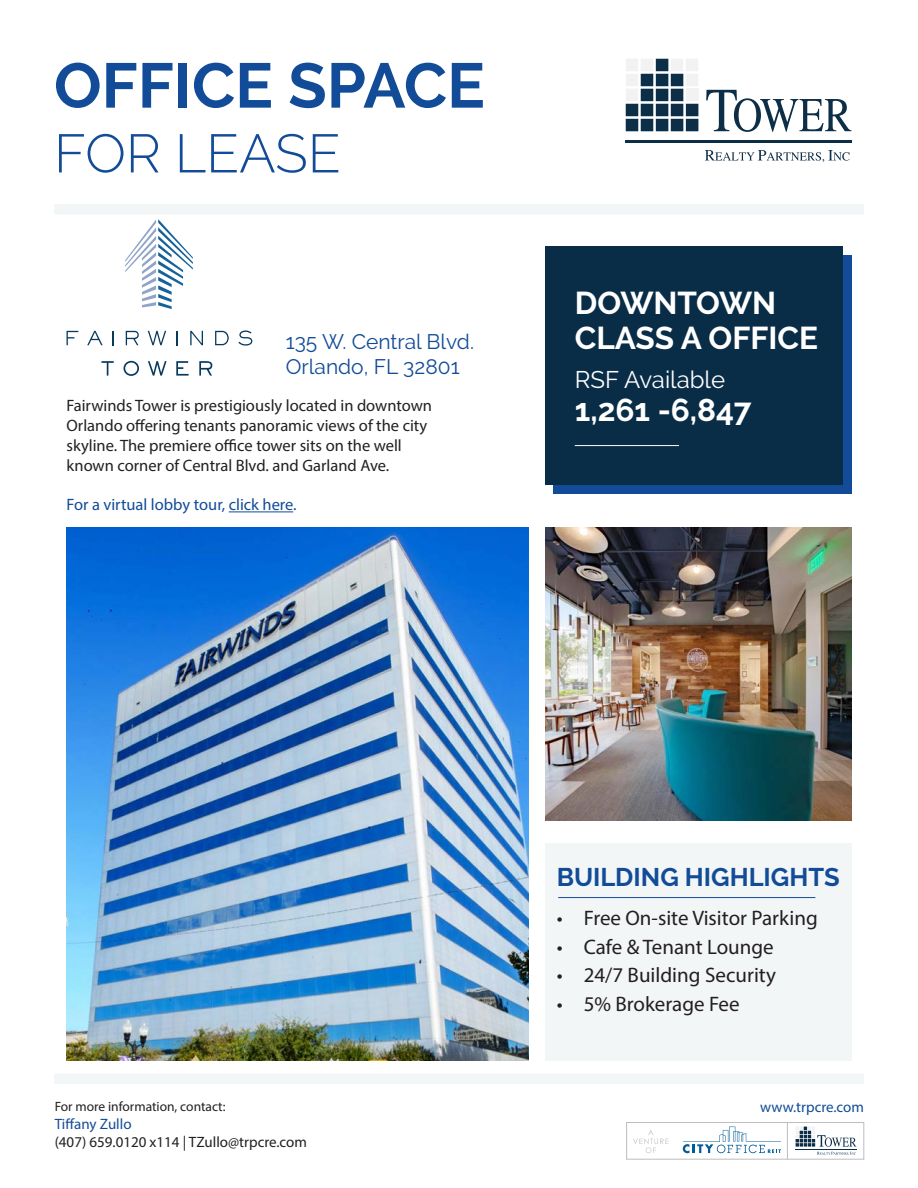
<style>
.page{position:relative;width:918px;height:1188px;background:#fff}
.page>*{position:absolute;margin:0;border:0;box-sizing:border-box;transform-origin:0 0}
.t1{font:700 63px "Raleway";color:#124c98}
.t2{font:300 54px "Raleway";color:#124c98}
.t3{font:700 31.5px/34.5px "Raleway";color:#fff}
.t4{font:700 25.5px "Raleway";color:#124c98}
.t5{font:24px "Raleway";color:#fff}
.t6{font:21px "Myriad Pro";color:#231f20}
.t7{font:21px "Raleway";color:#124c98}
.t8{font:16.5px/19.8px "Myriad Pro";color:#231f20}
.t9{font:16.5px "Myriad Pro";color:#124c98}
.t10{font:15px "Myriad Pro";color:#231f20}
.t11{font:15px "Myriad Pro";color:#124c98}
.t12{font:13.5px "Myriad Pro";color:#231f20}
</style>
<div class="page">
<img style="left:67px;top:527px;width:461px;height:534px">
<svg style="left:67px;top:331px;width:11px;height:14px"></svg>
<svg style="left:87px;top:331px;width:16px;height:14px"></svg>
<svg style="left:113px;top:331px;width:1px;height:14px"></svg>
<svg style="left:126px;top:331px;width:13px;height:14px"></svg>
<svg style="left:148px;top:331px;width:18px;height:14px"></svg>
<svg style="left:176px;top:331px;width:2px;height:14px"></svg>
<svg style="left:190px;top:331px;width:13px;height:14px"></svg>
<svg style="left:215px;top:331px;width:14px;height:14px"></svg>
<svg style="left:238px;top:331px;width:14px;height:15px"></svg>
<svg style="left:101px;top:361px;width:13px;height:15px"></svg>
<svg style="left:124px;top:361px;width:15px;height:15px"></svg>
<svg style="left:148px;top:361px;width:19px;height:15px"></svg>
<svg style="left:176px;top:361px;width:13px;height:15px"></svg>
<svg style="left:199px;top:361px;width:13px;height:15px"></svg>
<svg style="left:125px;top:219px;width:68px;height:90px"></svg>
<hr style="left:229px;top:511px;width:64px;height:1px;background:#124c98">
<div style="left:545px;top:843px;width:306px;height:218px;background:#f3f6f7"></div>
<img style="left:545px;top:527px;width:306px;height:294px">
<div style="left:54px;top:1074px;width:810px;height:10px;background:#f3f6f7"></div>
<div style="left:54px;top:204px;width:810px;height:11px;background:#f3f6f7"></div>
<div style="left:553px;top:255px;width:298px;height:239px;background:#124c98"></div>
<div style="left:545px;top:246px;width:298px;height:239px;background:#0a2d47"></div>
<hr style="left:575px;top:445px;width:104px;height:1px;background:#fff">
<hr style="left:558px;top:897px;width:257px;height:1px;background:#124c98">
<svg style="left:626px;top:59px;width:72px;height:72px"></svg>
<svg style="left:706px;top:90px;width:145px;height:42px"></svg>
<hr style="left:625px;top:140px;width:226px;height:3px;background:#0d2e47">
<svg style="left:705px;top:150px;width:145px;height:12px"></svg>
<div style="left:626px;top:1122px;width:238px;height:37px;background:#fff;border:1px solid #bcbdc0"></div>
<svg style="left:683px;top:1127px;width:98px;height:26px"></svg>
<svg style="left:633px;top:1130px;width:36px;height:23px"></svg>
<hr style="left:787px;top:1122px;width:1px;height:37px;background:#bcbdc0">
<hr style="left:795px;top:1149px;width:61px;height:1px;background:#0d2e47">
<svg style="left:796px;top:1127px;width:60px;height:28px"></svg>
<p class="t1" style="left:54px;top:50px;width:432px">OFFICE SPACE</p>
<p class="t2" style="left:54px;top:122px;width:288px">FOR LEASE</p>
<p class="t7" style="left:286px;top:330px;width:190px">135 W. Central Blvd.</p>
<p class="t7" style="left:286px;top:355px;width:176px">Orlando, FL 32801</p>
<p class="t8" style="left:67px;top:396px;width:367px">Fairwinds Tower is prestigiously located in downtown Orlando offering tenants panoramic views of the city skyline. The premiere office tower sits on the well known corner of Central Blvd. and Garland Ave.</p>
<p class="t9" style="left:67px;top:495px;width:232px">For a virtual lobby tour, click here.</p>
<p class="t3" style="left:575px;top:286px;width:245px">DOWNTOWN<br>CLASS A OFFICE</p>
<p class="t5" style="left:575px;top:366px;width:152px">RSF Available</p>
<p class="t3" style="left:575px;top:393px;width:178px">1,261 -6,847</p>
<p class="t4" style="left:557px;top:863px;width:285px">BUILDING HIGHLIGHTS</p>
<p class="t6" style="left:557px;top:905px;width:263px">• Free On-site Visitor Parking</p>
<p class="t6" style="left:557px;top:934px;width:219px">• Cafe &amp; Tenant Lounge</p>
<p class="t6" style="left:557px;top:962px;width:221px">• 24/7 Building Security</p>
<p class="t6" style="left:557px;top:991px;width:185px">• 5% Brokerage Fee</p>
<p class="t12" style="left:55px;top:1098px;width:172px">For more information, contact:</p>
<p class="t11" style="left:760px;top:1098px;width:105px">www.trpcre.com</p>
<p class="t11" style="left:55px;top:1115px;width:78px">Tiffany Zullo</p>
<p class="t10" style="left:55px;top:1133px;width:254px">(407) 659.0120 x114 | TZullo@trpcre.com</p>
</div>
